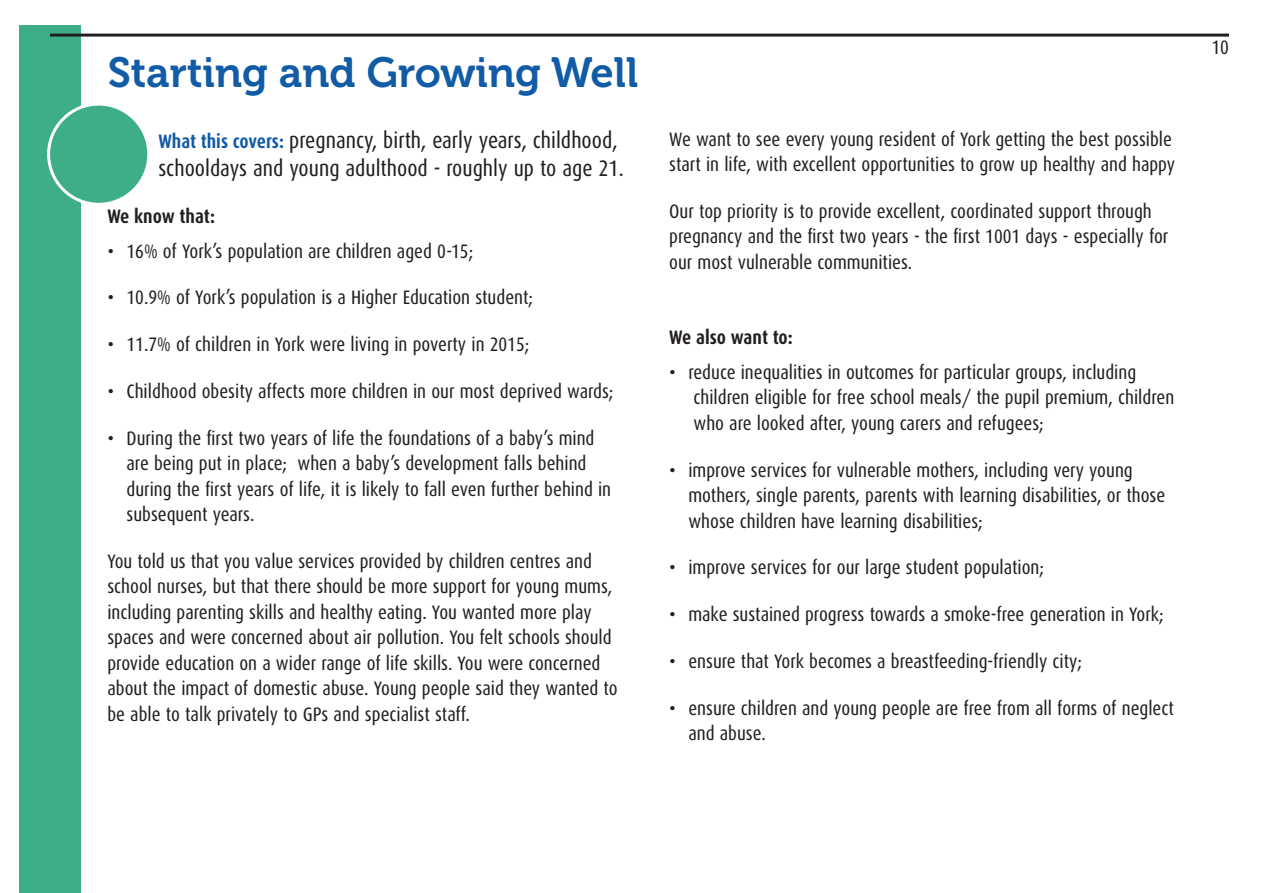
<style>
.page{position:relative;width:1263px;height:893px;background:#fff}
.page>*{position:absolute;margin:0;border:0;box-sizing:border-box;transform-origin:0 0}
.t1{font:42px "Museo 700";color:#125ba6}
.t2{font:22.5px/28.5px "Dax Condensed";color:#231f20}
.t3{font:19.5px/25.5px "Dax Condensed";color:#231f20}
.t4{font:700 19.5px "Dax Condensed";color:#231f20}
.s1{font-weight:700;font-size:19.5px;color:#125ba6}
</style>
<div class="page">
<div style="left:19px;top:26px;width:62px;height:867px;background:#3eae87"></div>
<hr style="left:50px;top:34px;width:1179px;height:3px;background:#231f20">
<div style="left:49px;top:104px;width:100px;height:100px;background:#3eae87;border-radius:50%"></div>
<div style="left:47px;top:103px;width:103px;height:103px;border:3px solid #fff;border-radius:50%"></div>
<h1 class="t1" style="left:108px;top:49px;width:532px">Starting and Growing Well</h1>
<p class="t2" style="left:158px;top:126px;width:467px"><span class="s1">What this covers:</span> pregnancy, birth, early years, childhood, schooldays and young adulthood - roughly up to age 21.</p>
<p class="t4" style="left:107px;top:206px;width:109px">We know that:</p>
<p class="t3" style="left:107px;top:238px;width:367px">• 16% of York’s population are children aged 0-15;</p>
<p class="t3" style="left:107px;top:285px;width:427px">• 10.9% of York’s population is a Higher Education student;</p>
<p class="t3" style="left:107px;top:332px;width:423px">• 11.7% of children in York were living in poverty in 2015;</p>
<p class="t3" style="left:107px;top:379px;width:508px">• Childhood obesity affects more children in our most deprived wards;</p>
<p class="t3" style="left:126px;top:425px;width:486px;text-indent:-19px">• During the first two years of life the foundations of a baby’s mind are being put in place; when a baby’s development falls behind during the first years of life, it is likely to fall even further behind in subsequent years.</p>
<p class="t3" style="left:107px;top:549px;width:512px">You told us that you value services provided by children centres and school nurses, but that there should be more support for young mums, including parenting skills and healthy eating. You wanted more play spaces and were concerned about air pollution. You felt schools should provide education on a wider range of life skills. You were concerned about the impact of domestic abuse. Young people said they wanted to be able to talk privately to GPs and specialist staff.</p>
<p class="t3" style="left:669px;top:126px;width:507px">We want to see every young resident of York getting the best possible start in life, with excellent opportunities to grow up healthy and happy</p>
<p class="t3" style="left:669px;top:199px;width:501px">Our top priority is to provide excellent, coordinated support through pregnancy and the first two years - the first 1001 days - especially for our most vulnerable communities.</p>
<p class="t4" style="left:669px;top:327px;width:125px">We also want to:</p>
<p class="t3" style="left:693px;top:360px;width:482px;text-indent:-24px">• reduce inequalities in outcomes for particular groups, including children eligible for free school meals/ the pupil premium, children who are looked after, young carers and refugees;</p>
<p class="t3" style="left:688px;top:457px;width:478px;text-indent:-19px">• improve services for vulnerable mothers, including very young mothers, single parents, parents with learning disabilities, or those whose children have learning disabilities;</p>
<p class="t3" style="left:669px;top:555px;width:376px">• improve services for our large student population;</p>
<p class="t3" style="left:669px;top:602px;width:496px">• make sustained progress towards a smoke-free generation in York;</p>
<p class="t3" style="left:669px;top:649px;width:414px">• ensure that York becomes a breastfeeding-friendly city;</p>
<p class="t3" style="left:688px;top:695px;width:487px;text-indent:-19px">• ensure children and young people are free from all forms of neglect and abuse.</p>
<p class="t3" style="left:1211px;top:35px;width:19px">10</p>
</div>
